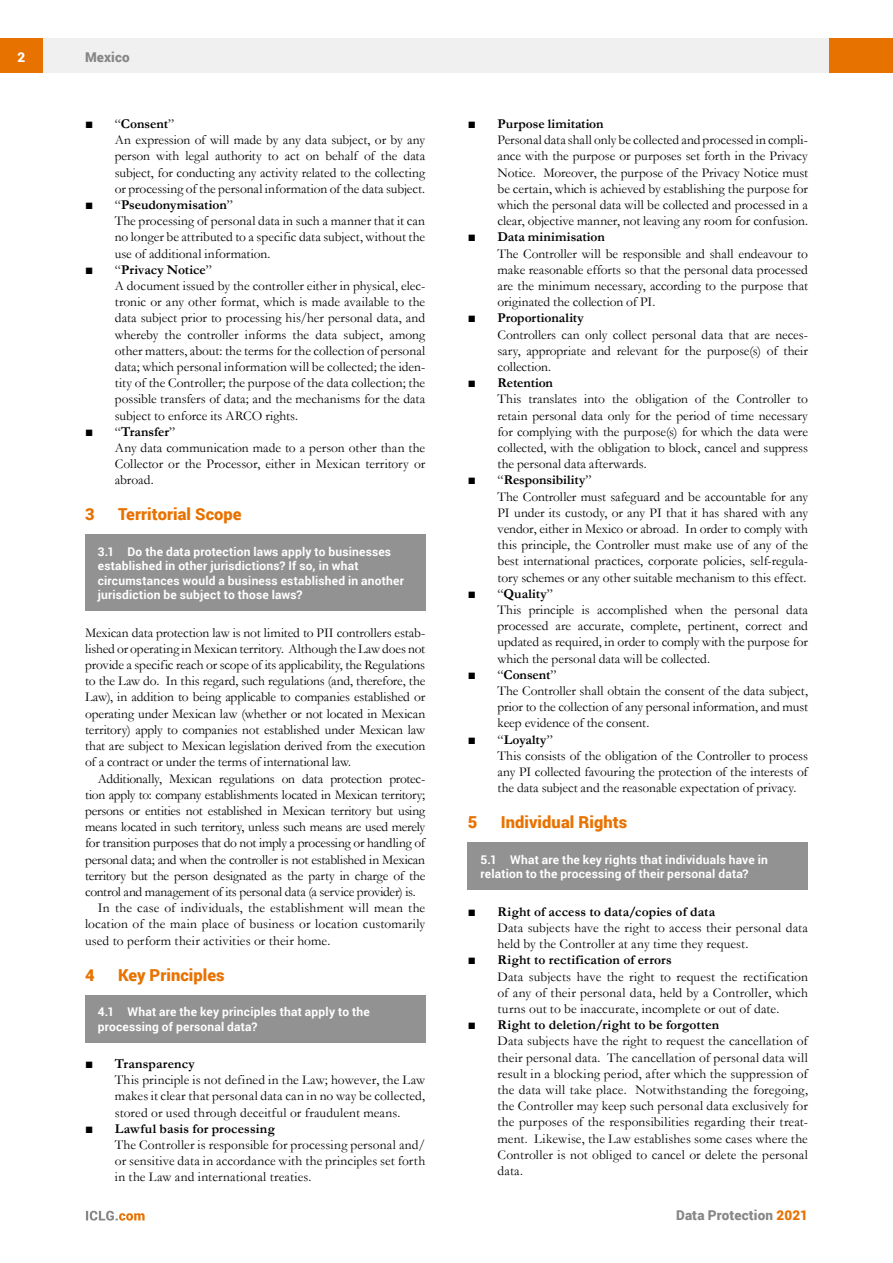
<style>
.page{position:relative;width:893px;height:1263px;background:#fff}
.page>*{position:absolute;margin:0;border:0;box-sizing:border-box;transform-origin:0 0}
.t1{font:900 16.5px "Roboto";letter-spacing:.005em;color:#e87200}
.t2{font:13.5px/16.2px "Garamond";color:#000}
.t3{font:13.5px "Garamond";letter-spacing:-.02em;color:#000}
.t4{font:13.5px "Garamond";letter-spacing:-.025em;color:#000}
.t5{font:900 13.5px "Roboto";letter-spacing:.01em;color:#878787}
.t6{font:900 13.5px "Roboto";color:#fff}
.t7{font:700 12px/14.4px "Roboto";letter-spacing:.015em;color:#fff}
.s1{font-weight:700}
.s2{color:#e87200}
</style>
<div class="page">
<div style="left:43px;top:38px;width:786px;height:34px;background:#f0f0f0"></div>
<div style="left:0;top:38px;width:43px;height:34px;background:#e87200"></div>
<div style="left:829px;top:38px;width:64px;height:34px;background:#e87200"></div>
<svg style="left:86px;top:1211px;width:59px;height:9px"></svg>
<div style="left:468px;top:843px;width:340px;height:47px;background:#929292"></div>
<div style="left:85px;top:535px;width:340px;height:76px;background:#929292"></div>
<div style="left:85px;top:995px;width:340px;height:47px;background:#929292"></div>
<p class="t6" style="left:17px;top:48px;width:9px">2</p>
<p class="t5" style="left:85px;top:48px;width:46px">Mexico</p>
<p class="t2" style="left:115px;top:115px;width:312px;text-indent:-30px">■ “<span class="s1">Consent</span>”<br>An expression of will made by any data subject, or by any person with legal authority to act on behalf of the data subject, for conducting any activity related to the collecting or processing of the personal information of the data subject.</p>
<p class="t2" style="left:115px;top:196px;width:312px;text-indent:-30px">■ “<span class="s1">Pseudonymisation</span>”<br>The processing of personal data in such a manner that it can no longer be attributed to a specific data subject, without the use of additional information.</p>
<p class="t2" style="left:115px;top:261px;width:312px;text-indent:-30px">■ “<span class="s1">Privacy Notice</span>”<br>A document issued by the controller either in physical, elec&shy;tronic or any other format, which is made available to the data subject prior to processing his/her personal data, and whereby the controller informs the data subject, among other matters, about: the terms for the collection of personal data; which personal information will be collected; the iden&shy;tity of the Controller; the purpose of the data collection; the possible transfers of data; and the mechanisms for the data subject to enforce its ARCO rights.</p>
<p class="t2" style="left:115px;top:423px;width:312px;text-indent:-30px">■ “<span class="s1">Transfer</span>”<br>Any data communication made to a person other than the Collector or the Processor, either in Mexican territory or abroad.</p>
<p class="t1" style="left:85px;top:503px;width:11px">3</p>
<p class="t1" style="left:118px;top:503px;width:125px">Territorial Scope</p>
<p class="t7" style="left:98px;top:544px;width:308px">3.1 Do the data protection laws apply to businesses established in other jurisdictions? If so, in what circumstances would a business established in another jurisdiction be subject to those laws?</p>
<p class="t2" style="left:85px;top:624px;width:342px;text-align:justify">Mexican data protection law is not limited to PII controllers estab&shy;lished or operating in Mexican territory. Although the Law does not provide a specific reach or scope of its applicability, the Regulations to the Law do. In this regard, such regulations (and, therefore, the Law), in addition to being applicable to companies established or operating under Mexican law (whether or not located in Mexican territory) apply to companies not established under Mexican law that are subject to Mexican legislation derived from the execution of a contract or under the terms of international law.</p>
<p class="t3" style="left:98px;top:769px;width:329px">Additionally, Mexican regulations on data protection protec-</p>
<p class="t4" style="left:85px;top:785px;width:342px">tion apply to: company establishments located in Mexican territory;</p>
<p class="t3" style="left:85px;top:801px;width:342px">persons or entities not established in Mexican territory but using</p>
<p class="t3" style="left:85px;top:818px;width:342px">means located in such territory, unless such means are used merely</p>
<p class="t3" style="left:85px;top:834px;width:342px">for transition purposes that do not imply a processing or handling of</p>
<p class="t3" style="left:85px;top:850px;width:342px">personal data; and when the controller is not established in Mexican</p>
<p class="t2" style="left:85px;top:867px;width:342px">territory but the person designated as the party in charge of the</p>
<p class="t3" style="left:85px;top:882px;width:332px">control and management of its personal data (a service provider) is.</p>
<p class="t2" style="left:98px;top:899px;width:329px">In the case of individuals, the establishment will mean the</p>
<p class="t2" style="left:85px;top:916px;width:342px">location of the main place of business or location customarily</p>
<p class="t2" style="left:85px;top:932px;width:247px">used to perform their activities or their home.</p>
<p class="t1" style="left:85px;top:963px;width:11px">4</p>
<p class="t1" style="left:118px;top:963px;width:108px">Key Principles</p>
<p class="t7" style="left:98px;top:1004px;width:273px">4.1 What are the key principles that apply to the processing of personal data?</p>
<p class="t2" style="left:115px;top:1055px;width:312px;text-indent:-30px">■ <span class="s1">Transparency<br></span>This principle is not defined in the Law; however, the Law makes it clear that personal data can in no way be collected, stored or used through deceitful or fraudulent means.</p>
<p class="t2" style="left:115px;top:1120px;width:312px;text-indent:-30px">■ <span class="s1">Lawful basis for processing<br></span>The Controller is responsible for processing personal and/ or sensitive data in accordance with the principles set forth in the Law and international treaties.</p>
<p class="t2" style="left:497px;top:115px;width:312px;text-indent:-30px">■ <span class="s1">Purpose limitation<br></span>Personal data shall only be collected and processed in compli&shy;ance with the purpose or purposes set forth in the Privacy Notice. Moreover, the purpose of the Privacy Notice must be certain, which is achieved by establishing the purpose for which the personal data will be collected and processed in a clear, objective manner, not leaving any room for confusion.</p>
<p class="t2" style="left:497px;top:229px;width:312px;text-indent:-30px">■ <span class="s1">Data minimisation<br></span>The Controller will be responsible and shall endeavour to make reasonable efforts so that the personal data processed are the minimum necessary, according to the purpose that originated the collection of PI.</p>
<p class="t2" style="left:497px;top:310px;width:312px;text-indent:-30px">■ <span class="s1">Proportionality<br></span>Controllers can only collect personal data that are neces&shy;sary, appropriate and relevant for the purpose(s) of their collection.</p>
<p class="t2" style="left:497px;top:374px;width:312px;text-indent:-30px">■ <span class="s1">Retention<br></span>This translates into the obligation of the Controller to retain personal data only for the period of time necessary for complying with the purpose(s) for which the data were collected, with the obligation to block, cancel and suppress the personal data afterwards.</p>
<p class="t2" style="left:498px;top:472px;width:312px;text-indent:-30px">■ “<span class="s1">Responsibility</span>”<br>The Controller must safeguard and be accountable for any PI under its custody, or any PI that it has shared with any vendor, either in Mexico or abroad. In order to comply with this principle, the Controller must make use of any of the best international practices, corporate policies, self-regula&shy;tory schemes or any other suitable mechanism to this effect.</p>
<p class="t2" style="left:497px;top:585px;width:312px;text-indent:-30px">■ “<span class="s1">Quality</span>”<br>This principle is accomplished when the personal data processed are accurate, complete, pertinent, correct and updated as required, in order to comply with the purpose for which the personal data will be collected.</p>
<p class="t2" style="left:497px;top:666px;width:312px;text-indent:-30px">■ “<span class="s1">Consent</span>”<br>The Controller shall obtain the consent of the data subject, prior to the collection of any personal information, and must keep evidence of the consent.</p>
<p class="t2" style="left:497px;top:731px;width:312px;text-indent:-30px">■ “<span class="s1">Loyalty</span>”<br>This consists of the obligation of the Controller to process any PI collected favouring the protection of the interests of the data subject and the reasonable expectation of privacy.</p>
<p class="t1" style="left:468px;top:811px;width:11px">5</p>
<p class="t1" style="left:501px;top:811px;width:128px">Individual Rights</p>
<p class="t7" style="left:480px;top:852px;width:289px">5.1 What are the key rights that individuals have in relation to the processing of their personal data?</p>
<p class="t2" style="left:497px;top:903px;width:312px;text-indent:-30px">■ <span class="s1">Right of access to data/copies of data<br></span>Data subjects have the right to access their personal data held by the Controller at any time they request.</p>
<p class="t2" style="left:497px;top:952px;width:312px;text-indent:-30px">■ <span class="s1">Right to rectification of errors<br></span>Data subjects have the right to request the rectification of any of their personal data, held by a Controller, which turns out to be inaccurate, incomplete or out of date.</p>
<p class="t2" style="left:497px;top:1016px;width:312px;text-indent:-30px">■ <span class="s1">Right to deletion/right to be forgotten<br></span>Data subjects have the right to request the cancellation of their personal data. The cancellation of personal data will result in a blocking period, after which the suppression of the data will take place. Notwithstanding the foregoing, the Controller may keep such personal data exclusively for the purposes of the responsibilities regarding their treat&shy;ment. Likewise, the Law establishes some cases where the Controller is not obliged to cancel or delete the personal data.</p>
<p class="t5" style="left:676px;top:1206px;width:133px">Data Protection <span class="s2">2021</span></p>
</div>
